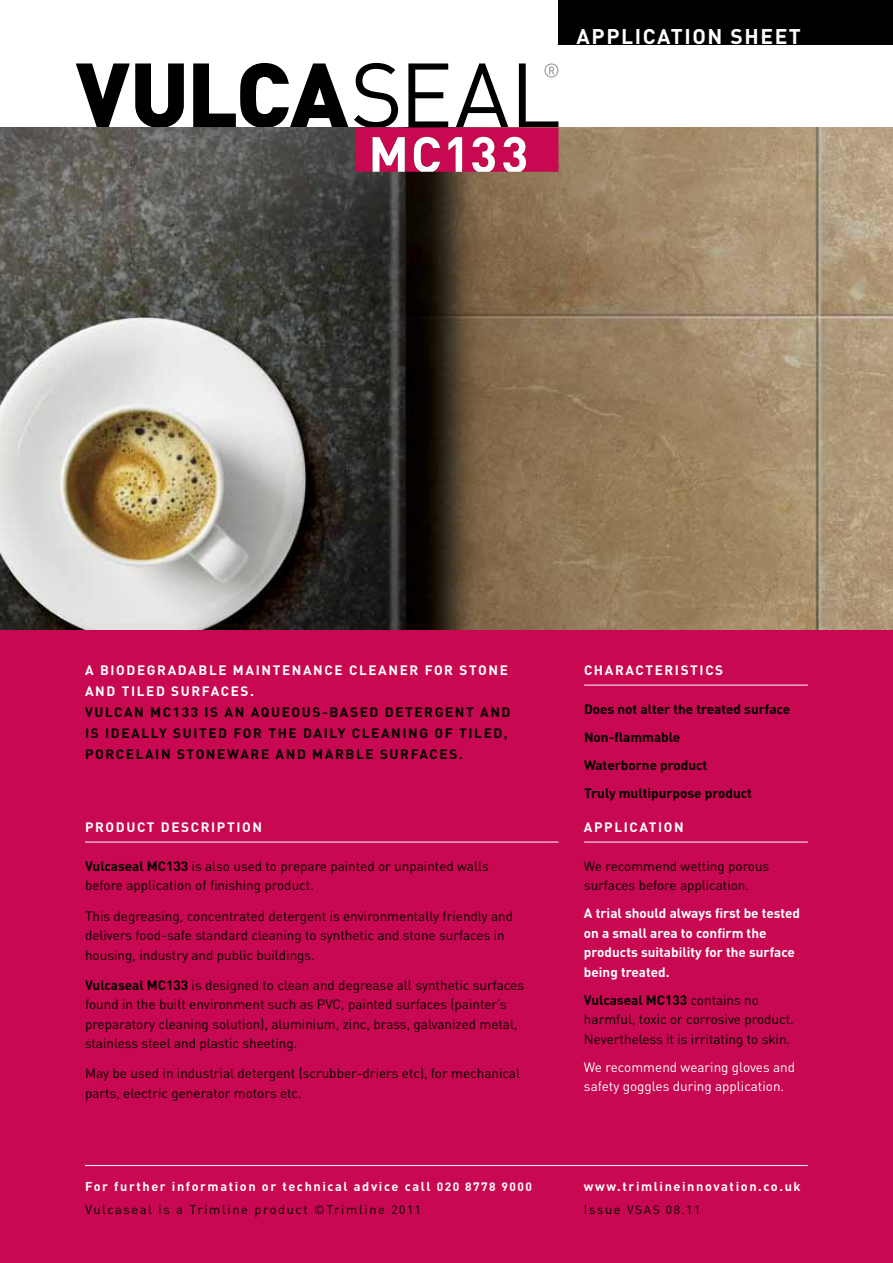
<style>
.page{position:relative;width:893px;height:1263px;background:#fff}
.page>*{position:absolute;margin:0;border:0;box-sizing:border-box;transform-origin:0 0}
.t1{font:700 21px "DIN";letter-spacing:.075em;color:#fff}
.t2{font:13.5px/19.5px "DIN";color:#000}
.t3{font:700 13.5px/21px "DIN";letter-spacing:.12em;color:#000}
.t4{font:700 13.5px/21px "DIN";letter-spacing:.11em;color:#fff}
.t5{font:700 13.5px/19.5px "DIN";color:#fff}
.t6{font:700 13.5px/28px "DIN";color:#000}
.t7{font:13.5px/19.5px "DIN";color:#fff}
.t8{font:700 12.75px/22.5px "DIN";letter-spacing:.125em;color:#fff}
.t9{font:12px "DIN";letter-spacing:.13em;color:#000}
.s1{font-weight:700}
.s2{font-size:12px}
.s3{font-weight:400;color:#000}
.s4{font-weight:400;font-size:12px;color:#000}
.s5{font-size:12.75px}
</style>
<div class="page">
<svg style="left:76px;top:63px;width:108px;height:65px"></svg>
<div style="left:0;top:621px;width:893px;height:642px;background:#c80850"></div>
<img style="left:0;top:128px;width:893px;height:501px">
<hr style="left:85px;top:1165px;width:723px;height:1px;background:#fff">
<hr style="left:85px;top:842px;width:473px;height:1px;background:#fff">
<hr style="left:584px;top:842px;width:224px;height:1px;background:#fff">
<hr style="left:584px;top:685px;width:224px;height:1px;background:#fff">
<svg style="left:193px;top:63px;width:365px;height:109px"></svg>
<div style="left:558px;top:0;width:335px;height:44px;background:#000"></div>
<h1 class="t1" style="left:577px;top:23px;width:226px">APPLICATION SHEET</h1>
<p class="t4" style="left:85px;top:659px;width:424px">A BIODEGRADABLE MAINTENANCE CLEANER FOR STONE<br>AND TILED SURFACES.</p>
<p class="t3" style="left:85px;top:701px;width:427px">VULCAN MC133 IS AN AQUEOUS-BASED DETERGENT AND<br>IS IDEALLY SUITED FOR THE DAILY CLEANING OF TILED,<br>PORCELAIN STONEWARE AND MARBLE SURFACES.</p>
<p class="t4" style="left:85px;top:816px;width:178px">PRODUCT DESCRIPTION</p>
<p class="t2" style="left:85px;top:856px;width:405px"><span class="s1">Vulcaseal MC133</span> is also used to prepare painted or unpainted walls before application of finishing product.</p>
<p class="t2" style="left:85px;top:906px;width:430px">This degreasing, concentrated detergent is environmentally friendly and delivers food-safe standard cleaning to synthetic and stone surfaces in housing, industry and public buildings.</p>
<p class="t2" style="left:85px;top:975px;width:440px"><span class="s1">Vulcaseal MC133</span> is designed to clean and degrease all synthetic surfaces found in the built environment such as PVC, painted surfaces (painter’s preparatory cleaning solution), aluminium, zinc, brass, galvanized metal, stainless steel and plastic sheeting.</p>
<p class="t2" style="left:85px;top:1063px;width:436px">May be used in industrial detergent (scrubber-driers etc), for mechanical parts, electric generator motors etc.</p>
<p class="t4" style="left:584px;top:659px;width:141px">CHARACTERISTICS</p>
<p class="t6" style="left:584px;top:694px;width:208px">Does not alter the treated surface<br>Non-flammable<br>Waterborne product<br>Truly multipurpose product</p>
<p class="t4" style="left:584px;top:816px;width:101px">APPLICATION</p>
<p class="t2" style="left:584px;top:856px;width:187px">We recommend wetting porous surfaces before application.</p>
<p class="t5" style="left:584px;top:903px;width:218px">A trial should always first be tested on a small area to confirm the products suitability for the surface being treated.</p>
<p class="t2" style="left:584px;top:990px;width:211px"><span class="s1">Vulcaseal MC133</span> contains no harmful, toxic or corrosive product.<br>Nevertheless it is irritating to skin.</p>
<p class="t7" style="left:584px;top:1057px;width:213px">We recommend wearing gloves and safety goggles during application.</p>
<p class="t8" style="left:85px;top:1175px;width:448px">For further information or technical advice call <span class="s2">020 8778 9000<br></span><span class="s3">Vulcaseal is a Trimline product</span> <span class="s4">©</span><span class="s3">Trimline</span> <span class="s4">2011</span></p>
<p class="t8" style="left:584px;top:1175px;width:218px">www.trimlineinnovation.co.uk</p>
<p class="t9" style="left:584px;top:1202px;width:118px"><span class="s5">Issue</span> VSAS 08.11</p>
</div>
